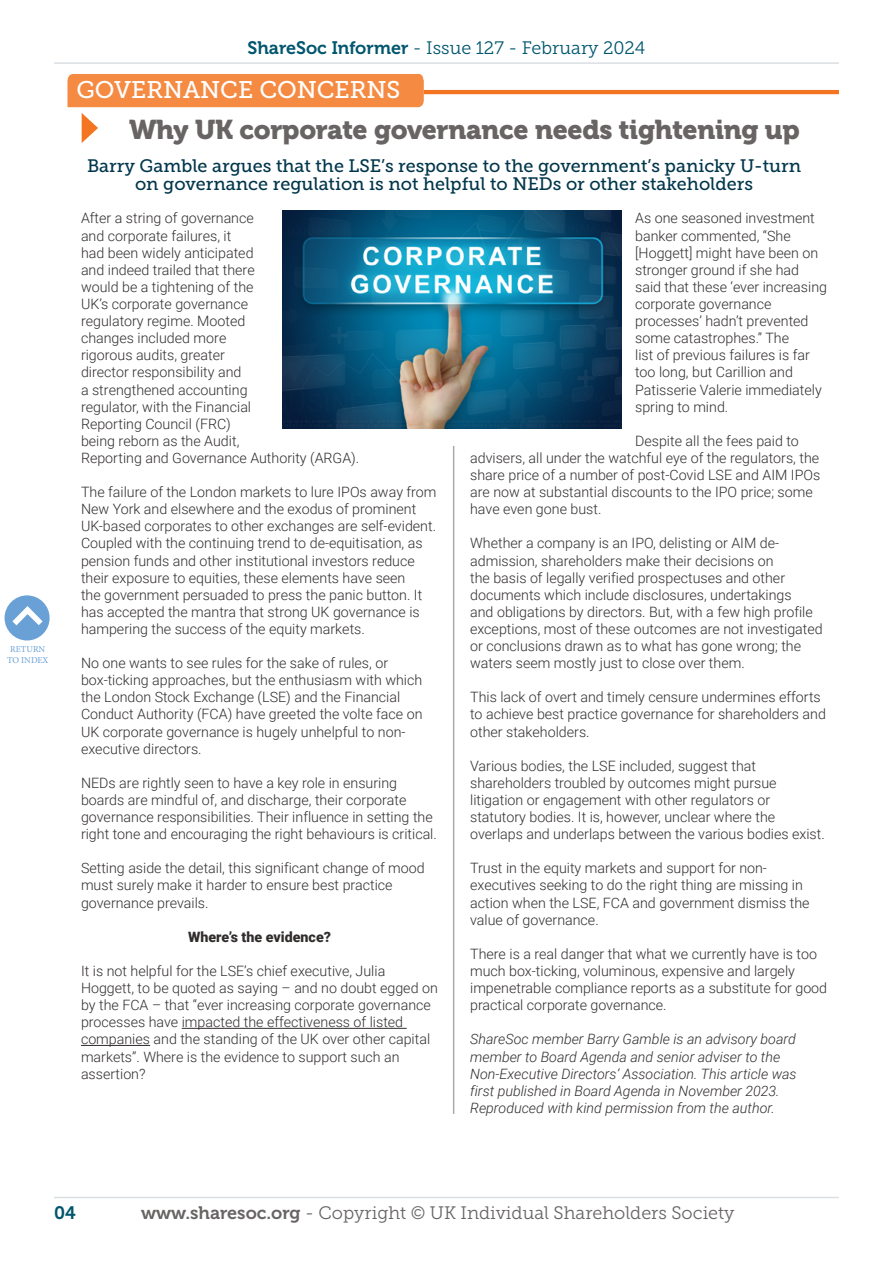
<style>
.page{position:relative;width:893px;height:1263px;background:#fff}
.page>*{position:absolute;margin:0;border:0;box-sizing:border-box;transform-origin:0 0}
.t1{font:27px "Museo 900";letter-spacing:-.01em;color:#686464}
.t2{font:24px "Museo Slab 500";color:#fff}
.t3{font:18px/18px "Museo Slab 500";color:#00364b;text-align:center}
.t4{font:18px "Museo Slab 300";color:#686464}
.t5{font:18px "Museo Slab 300";color:#00566e}
.t6{font:18px "Museo 700";color:#00566e}
.t7{font:300 14.25px/17.1px "Roboto";color:#312d2d}
.t8{font:italic 300 14.25px/17.1px "Roboto";color:#312d2d}
.t9{font:900 14.25px "Roboto";color:#312d2d}
.t10{font:9px/11.2px "Minion Pro";color:#69a1d6;text-align:center}
.s1{font-family:"Museo 700"}
</style>
<div class="page">
<hr style="left:54px;top:62px;width:785px;height:2px;background:#dbe0e3">
<hr style="left:54px;top:1197px;width:785px;height:1px;background:#dbe0e3">
<div style="left:67px;top:74px;width:357px;height:33px;background:#f58a42"></div>
<hr style="left:182px;top:1028px;width:225px;height:1px;background:#312d2d">
<hr style="left:81px;top:1045px;width:69px;height:1px;background:#312d2d">
<hr style="left:424px;top:90px;width:415px;height:4px;background:#f47521">
<hr style="left:453px;top:446px;width:1px;height:668px;background:#a7acb0">
<svg style="left:82px;top:113px;width:16px;height:30px"></svg>
<div style="left:5px;top:595px;width:45px;height:45px;background:#69a1d6;border-radius:50%"></div>
<svg style="left:12px;top:606px;width:31px;height:19px"></svg>
<img style="left:282px;top:210px;width:339px;height:218px">
<p class="t10" style="left:7px;top:643px;width:43px">RETURN<br>TO INDEX</p>
<p class="t5" style="left:248px;top:38px;width:399px"><span class="s1">ShareSoc Informer</span> - Issue 127 - February 2024</p>
<h2 class="t2" style="left:76px;top:76px;width:326px">GOVERNANCE CONCERNS</h2>
<h1 class="t1" style="left:129px;top:114px;width:672px">Why UK corporate governance needs tightening up</h1>
<p class="t3" style="left:87px;top:156px;width:716px">Barry Gamble argues that the LSE’s response to the government’s panicky U-turn on governance regulation is not helpful to NEDs or other stakeholders</p>
<p class="t7" style="left:81px;top:209px;width:280px">After a string of governance<br>and corporate failures, it<br>had been widely anticipated<br>and indeed trailed that there<br>would be a tightening of the<br>UK’s corporate governance<br>regulatory regime. Mooted<br>changes included more<br>rigorous audits, greater<br>director responsibility and<br>a strengthened accounting<br>regulator, with the Financial<br>Reporting Council (FRC)<br>being reborn as the Audit,<br>Reporting and Governance Authority (ARGA).</p>
<p class="t7" style="left:81px;top:483px;width:357px">The failure of the London markets to lure IPOs away from New York and elsewhere and the exodus of prominent UK-based corporates to other exchanges are self-evident.<br>Coupled with the continuing trend to de-equitisation, as pension funds and other institutional investors reduce their exposure to equities, these elements have seen<br>the government persuaded to press the panic button. It has accepted the mantra that strong UK governance is hampering the success of the equity markets.</p>
<p class="t7" style="left:81px;top:654px;width:343px">No one wants to see rules for the sake of rules, or box-ticking approaches, but the enthusiasm with which the London Stock Exchange (LSE) and the Financial Conduct Authority (FCA) have greeted the volte face on UK corporate governance is hugely unhelpful to non&shy;executive directors.</p>
<p class="t7" style="left:81px;top:774px;width:357px">NEDs are rightly seen to have a key role in ensuring boards are mindful of, and discharge, their corporate governance responsibilities. Their influence in setting the right tone and encouraging the right behaviours is critical.</p>
<p class="t7" style="left:81px;top:859px;width:345px">Setting aside the detail, this significant change of mood must surely make it harder to ensure best practice governance prevails.</p>
<p class="t9" style="left:188px;top:927px;width:145px">Where’s the evidence?</p>
<p class="t7" style="left:81px;top:962px;width:358px">It is not helpful for the LSE’s chief executive, Julia Hoggett, to be quoted as saying – and no doubt egged on by the FCA – that “ever increasing corporate governance processes have impacted the effectiveness of listed companies and the standing of the UK over other capital markets”. Where is the evidence to support such an assertion?</p>
<p class="t7" style="left:635px;top:209px;width:193px">As one seasoned investment banker commented, “She [Hoggett] might have been on stronger ground if she had said that these ‘ever increasing corporate governance processes’ hadn’t prevented some catastrophes.” The<br>list of previous failures is far too long, but Carillion and<br>Patisserie Valerie immediately spring to mind.</p>
<p class="t7" style="left:470px;top:432px;width:352px;text-indent:165px">Despite all the fees paid to advisers, all under the watchful eye of the regulators, the share price of a number of post-Covid LSE and AIM IPOs are now at substantial discounts to the IPO price; some have even gone bust.</p>
<p class="t7" style="left:470px;top:534px;width:354px">Whether a company is an IPO, delisting or AIM de&shy;admission, shareholders make their decisions on<br>the basis of legally verified prospectuses and other documents which include disclosures, undertakings<br>and obligations by directors. But, with a few high profile exceptions, most of these outcomes are not investigated or conclusions drawn as to what has gone wrong; the waters seem mostly just to close over them.</p>
<p class="t7" style="left:470px;top:688px;width:357px">This lack of overt and timely censure undermines efforts to achieve best practice governance for shareholders and other stakeholders.</p>
<p class="t7" style="left:470px;top:757px;width:356px">Various bodies, the LSE included, suggest that shareholders troubled by outcomes might pursue litigation or engagement with other regulators or statutory bodies. It is, however, unclear where the overlaps and underlaps between the various bodies exist.</p>
<p class="t7" style="left:470px;top:859px;width:341px">Trust in the equity markets and support for non&shy;executives seeking to do the right thing are missing in action when the LSE, FCA and government dismiss the value of governance.</p>
<p class="t7" style="left:470px;top:945px;width:359px">There is a real danger that what we currently have is too much box-ticking, voluminous, expensive and largely impenetrable compliance reports as a substitute for good practical corporate governance.</p>
<p class="t8" style="left:470px;top:1030px;width:328px">ShareSoc member Barry Gamble is an advisory board member to Board Agenda and senior adviser to the Non-Executive Directors’ Association. This article was first published in Board Agenda in November 2023.<br>Reproduced with kind permission from the author.</p>
<p class="t6" style="left:54px;top:1203px;width:23px">04</p>
<p class="t4" style="left:141px;top:1203px;width:595px"><span class="s1">www.sharesoc.org</span> - Copyright © UK Individual Shareholders Society</p>
</div>
